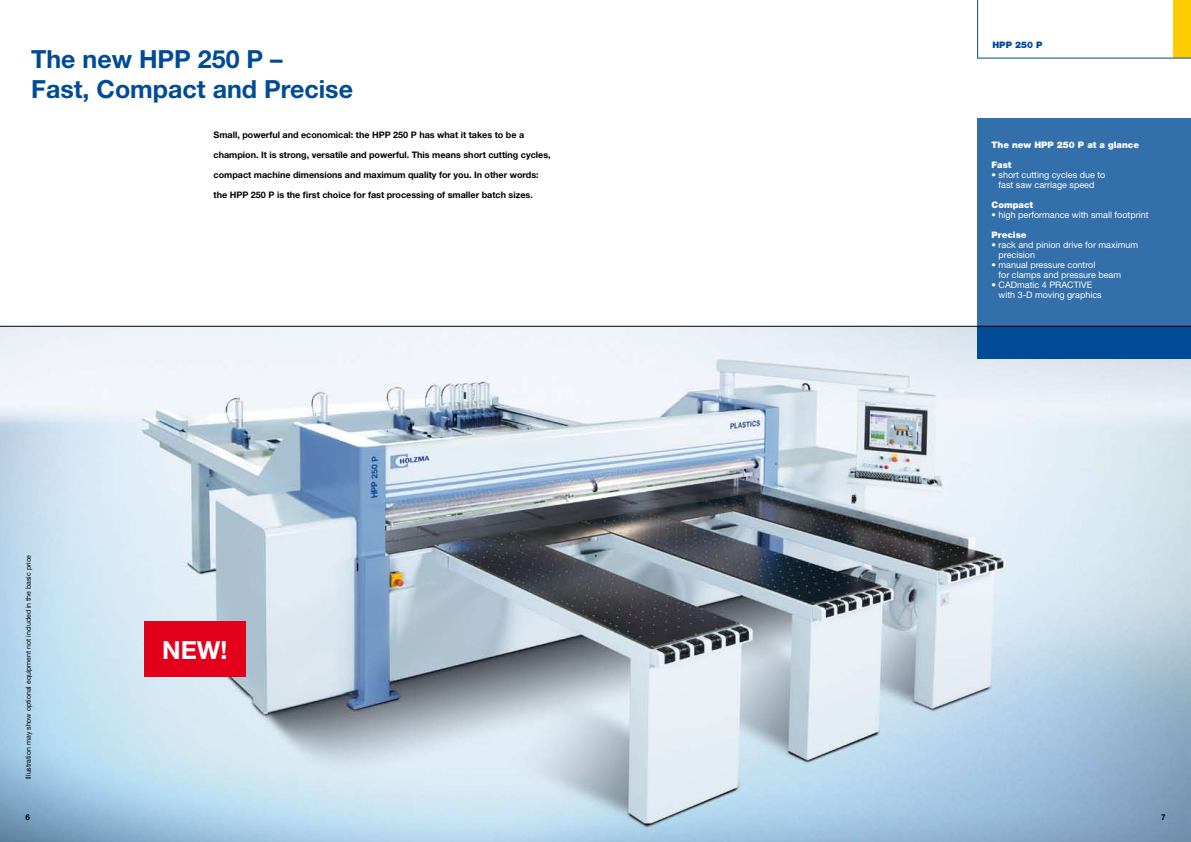
<style>
.page{position:relative;width:1191px;height:842px;background:#fff}
.page>*{position:absolute;margin:0;border:0;box-sizing:border-box;transform-origin:0 0}
.t1{font:700 25px/30px "Helvetica Neue";color:#004b95}
.t2{font:700 25px "Helvetica Neue";color:#fff}
.t3{font:700 9px "Helvetica Neue";color:#000}
.t4{font:9px/10px "Helvetica Neue";color:#fff}
.t5{font:900 9px "Helvetica Neue";color:#fff}
.t6{font:900 9px "Helvetica Neue";color:#004b95}
.t7{font:700 8px "Helvetica Neue";color:#000}
.t8{font:7px "Helvetica Neue";color:#000}
.s1{font-weight:900}
</style>
<div class="page">
<img style="left:0;top:327px;width:1191px;height:515px">
<svg style="left:977px;top:0;width:214px;height:58px"></svg>
<div style="left:977px;top:118px;width:214px;height:240px;background:#336faa"></div>
<div style="left:977px;top:326px;width:214px;height:32px;background:#004b95"></div>
<hr style="left:0;top:326px;width:1191px;height:1px;background:#000">
<div style="left:144px;top:621px;width:102px;height:56px;background:#e2001a"></div>
<h1 class="t1" style="left:31px;top:44px;width:323px">The new HPP 250 P –<br>Fast, Compact and Precise</h1>
<p class="t3" style="left:214px;top:130px;width:312px">Small, powerful and economical: the HPP 250 P has what it takes to be a</p>
<p class="t3" style="left:214px;top:150px;width:338px">champion. It is strong, versatile and powerful. This means short cutting cycles,</p>
<p class="t3" style="left:214px;top:170px;width:327px">compact machine dimensions and maximum quality for you. In other words:</p>
<p class="t3" style="left:214px;top:190px;width:321px">the HPP 250 P is the first choice for fast processing of smaller batch sizes.</p>
<p class="t8" style="left:24px;top:779px;width:226px;rotate:-90deg">Illustration may show optional equipment not included in the basic price</p>
<h1 class="t2" style="left:162px;top:634px;width:67px">NEW!</h1>
<p class="t6" style="left:992px;top:40px;width:51px">HPP 250 P</p>
<p class="t5" style="left:991px;top:140px;width:149px">The new HPP 250 P at a glance</p>
<p class="t5" style="left:991px;top:160px;width:21px">Fast</p>
<p class="t4" style="left:991px;top:170px;width:115px;text-align:center"><span class="s1">•</span> short cutting cycles due to fast saw carriage speed</p>
<p class="t5" style="left:991px;top:200px;width:43px">Compact</p>
<p class="t4" style="left:991px;top:210px;width:159px"><span class="s1">•</span> high performance with small footprint</p>
<p class="t5" style="left:991px;top:230px;width:37px">Precise</p>
<p class="t4" style="left:998px;top:240px;width:141px;text-indent:-7px">• rack and pinion drive for maximum precision</p>
<p class="t4" style="left:998px;top:260px;width:124px;text-indent:-7px">• manual pressure control<br>for clamps and pressure beam</p>
<p class="t4" style="left:998px;top:280px;width:105px;text-indent:-7px">• CADmatic 4 PRACTIVE with 3-D moving graphics</p>
<p class="t7" style="left:26px;top:812px;width:6px">6</p>
<p class="t7" style="left:1161px;top:812px;width:6px">7</p>
</div>
